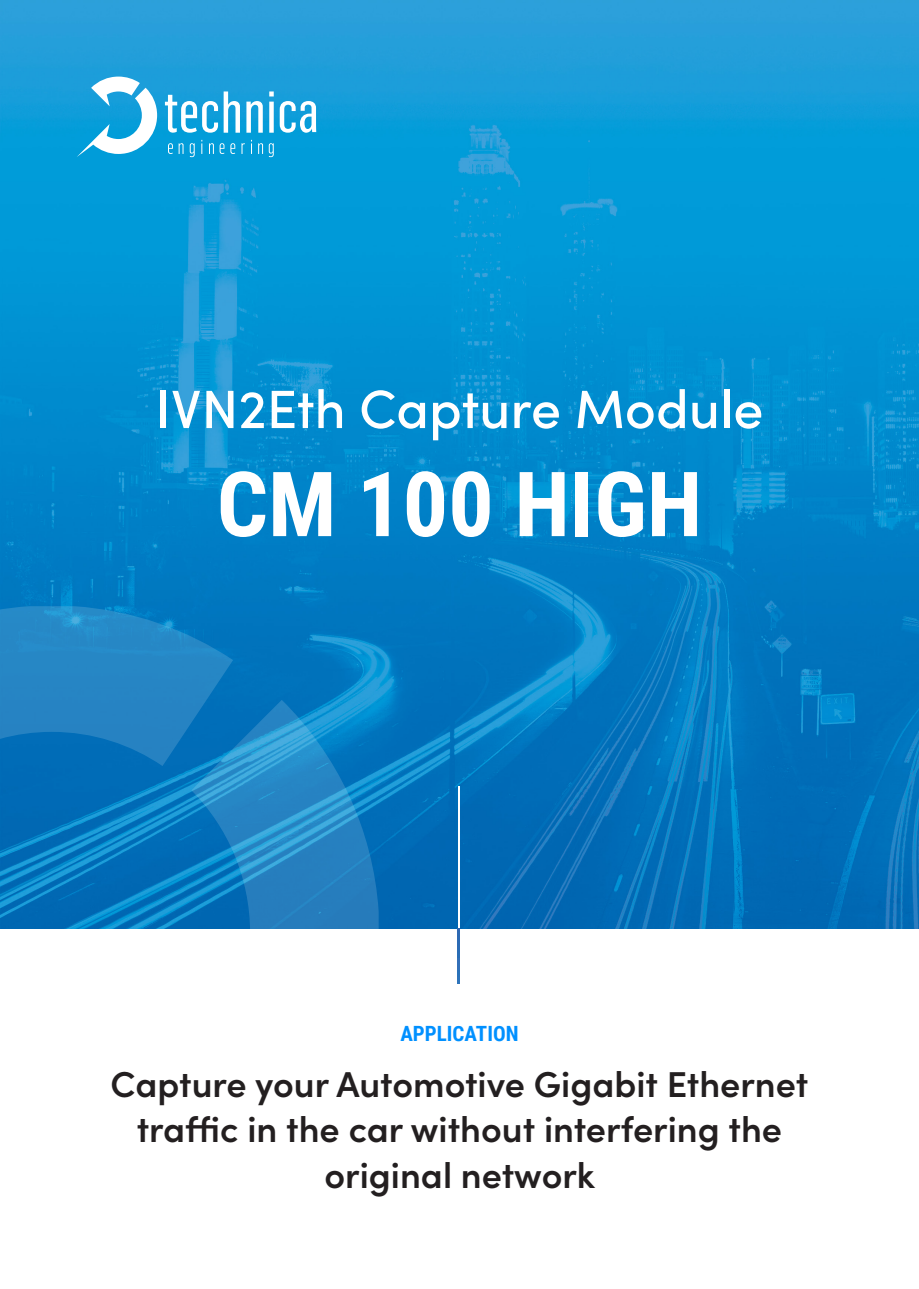
<style>
.page{position:relative;width:919px;height:1289px;background:#fff}
.page>*{position:absolute;margin:0;border:0;box-sizing:border-box;transform-origin:0 0}
.t1{font:700 90px "Roboto Condensed";color:#fff}
.t2{font:500 54px "Sofia Pro";color:#fff}
.Title_h2{font:600 36px/45px "Sofia Pro";color:#231f20;text-align:center}
.Application{font:700 21px "Roboto Condensed";color:#0090ff}
</style>
<div class="page">
<img style="left:0;top:0;width:918px;height:928px">
<hr style="left:457px;top:928px;width:2px;height:55px;background:#2c6db6">
<svg style="left:0;top:606px;width:378px;height:323px;background:#137ec1"></svg>
<svg style="left:165px;top:91px;width:75px;height:42px"></svg>
<svg style="left:246px;top:101px;width:17px;height:32px"></svg>
<svg style="left:269px;top:91px;width:5px;height:5px"></svg>
<div style="left:269px;top:102px;width:5px;height:31px;background:#fff"></div>
<svg style="left:280px;top:101px;width:36px;height:32px"></svg>
<svg style="left:168px;top:143px;width:15px;height:11px"></svg>
<svg style="left:190px;top:143px;width:5px;height:14px"></svg>
<svg style="left:201px;top:140px;width:1px;height:14px"></svg>
<svg style="left:209px;top:143px;width:15px;height:11px"></svg>
<svg style="left:230px;top:143px;width:5px;height:11px"></svg>
<svg style="left:241px;top:143px;width:4px;height:11px"></svg>
<svg style="left:251px;top:140px;width:1px;height:14px"></svg>
<svg style="left:258px;top:143px;width:5px;height:11px"></svg>
<svg style="left:269px;top:143px;width:5px;height:14px"></svg>
<svg style="left:77px;top:77px;width:80px;height:80px"></svg>
<hr style="left:457px;top:786px;width:2px;height:142px;background:#fff">
<p class="t2" style="left:155px;top:369px;width:609px">IVN2Eth Capture Module</p>
<p class="t1" style="left:217px;top:441px;width:487px">CM 100 HIGH</p>
<p class="Application" style="left:400px;top:1019px;width:120px">APPLICATION</p>
<p class="Title_h2" style="left:111px;top:1059px;width:699px">Capture your Automotive Gigabit Ethernet traffic in the car without interfering the original network</p>
</div>
